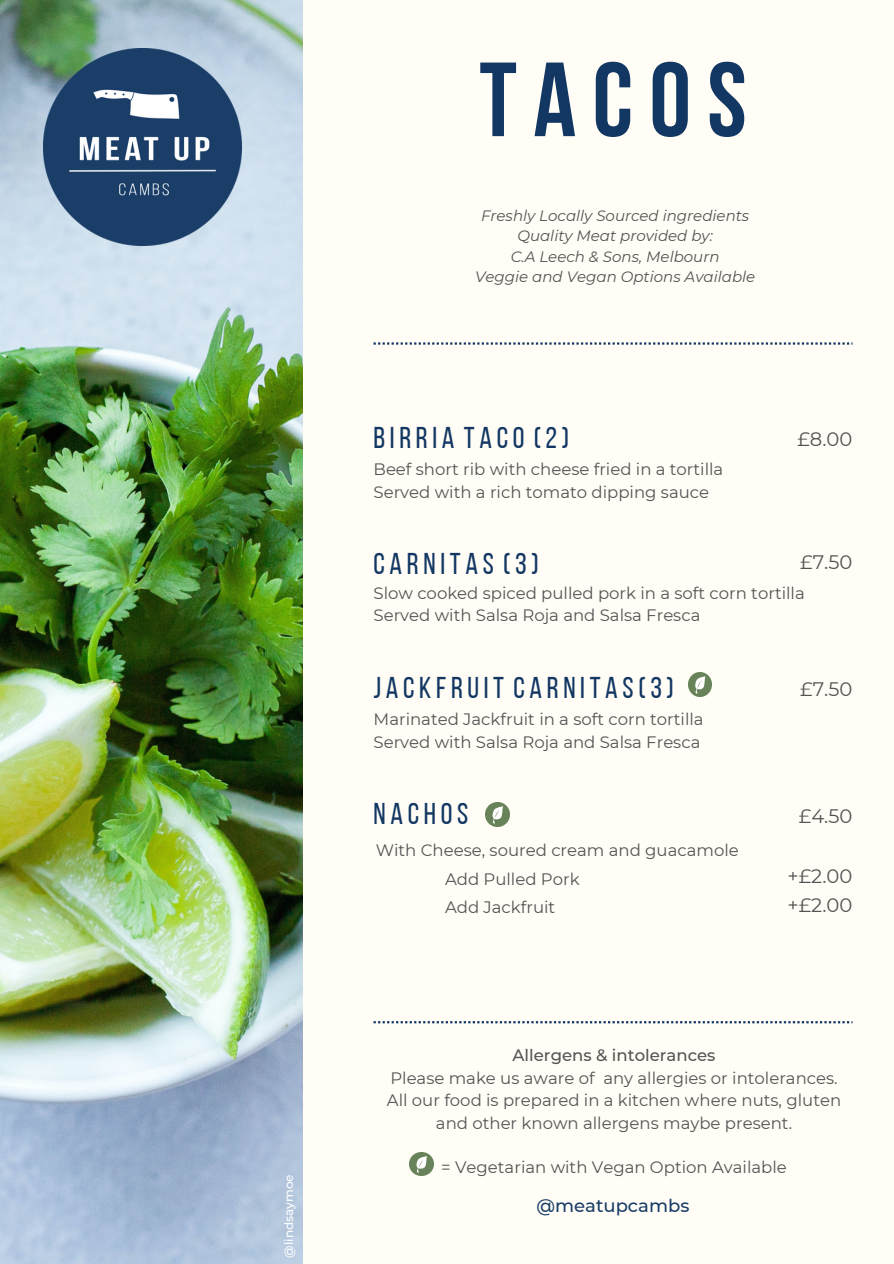
<style>
.page{position:relative;width:894px;height:1264px;background:#fff}
.page>*{position:absolute;margin:0;border:0;box-sizing:border-box;transform-origin:0 0}
.t1{font:105.15px "Bebas Neue Cyrillic";letter-spacing:.155em;color:#123763}
.t2{font:30px "Bebas Neue";letter-spacing:.155em;color:#123763}
.t3{font:19.5px "Montserrat";color:#545454}
.t4{font:500 18px "Montserrat";color:#1a3e68}
.t5{font:16.5px/22.5px "Montserrat";color:#545454;text-align:center}
.t6{font:500 16.5px "Montserrat";color:#545454}
.t7{font:italic 15px "Montserrat";color:#545454}
.t8{font:500 12px "Montserrat";color:#fff}
</style>
<div class="page">
<div style="left:0;top:0;width:893px;height:1263px;background:#fffdf6"></div>
<img style="left:0;top:0;width:302px;height:1263px">
<svg style="left:373px;top:342px;width:479px;height:2px"></svg>
<img style="left:688px;top:672px;width:23px;height:24px">
<img style="left:44px;top:49px;width:197px;height:197px">
<img style="left:485px;top:802px;width:24px;height:24px">
<svg style="left:373px;top:1021px;width:479px;height:2px"></svg>
<img style="left:409px;top:1152px;width:24px;height:23px">
<p class="t8" style="left:281px;top:1257px;width:85px;rotate:-90deg">@lindsaymoe</p>
<p class="t1" style="left:479px;top:57px;width:269px">TACOS</p>
<p class="t7" style="left:481px;top:207px;width:270px">Freshly Locally Sourced ingredients</p>
<p class="t7" style="left:517px;top:227px;width:197px">Quality Meat provided by:</p>
<p class="t7" style="left:510px;top:247px;width:210px">C.A Leech &amp; Sons, Melbourn</p>
<p class="t7" style="left:475px;top:267px;width:282px">Veggie and Vegan Options Available</p>
<p class="t2" style="left:373px;top:425px;width:197px">BIRRIA TACO (2)</p>
<p class="t5" style="left:373px;top:458px;width:351px">Beef short rib with cheese fried in a tortilla</p>
<p class="t5" style="left:373px;top:480px;width:337px">Served with a rich tomato dipping sauce</p>
<p class="t2" style="left:373px;top:551px;width:166px">CARNITAS (3)</p>
<p class="t3" style="left:797px;top:427px;width:56px">£8.00</p>
<p class="t3" style="left:800px;top:550px;width:54px">£7.50</p>
<p class="t5" style="left:373px;top:581px;width:432px">Slow cooked spiced pulled pork in a soft corn tortilla</p>
<p class="t5" style="left:373px;top:604px;width:328px">Served with Salsa Roja and Salsa Fresca</p>
<p class="t2" style="left:373px;top:675px;width:302px">JACKFRUIT CARNITAS(3)</p>
<p class="t5" style="left:373px;top:708px;width:331px">Marinated Jackfruit in a soft corn tortilla</p>
<p class="t5" style="left:373px;top:730px;width:328px">Served with Salsa Roja and Salsa Fresca</p>
<p class="t2" style="left:373px;top:802px;width:96px">NACHOS</p>
<p class="t5" style="left:375px;top:839px;width:364px">With Cheese, soured cream and guacamole</p>
<p class="t5" style="left:445px;top:867px;width:136px">Add Pulled Pork</p>
<p class="t5" style="left:445px;top:896px;width:112px">Add Jackfruit</p>
<p class="t3" style="left:800px;top:677px;width:54px">£7.50</p>
<p class="t3" style="left:798px;top:803px;width:55px">£4.50</p>
<p class="t3" style="left:787px;top:864px;width:66px">+£2.00</p>
<p class="t3" style="left:787px;top:893px;width:66px">+£2.00</p>
<p class="t6" style="left:512px;top:1045px;width:204px">Allergens &amp; intolerances</p>
<p class="t5" style="left:390px;top:1066px;width:449px">Please make us aware of any allergies or intolerances.</p>
<p class="t5" style="left:387px;top:1088px;width:455px">All our food is prepared in a kitchen where nuts, gluten and other known allergens maybe present.</p>
<p class="t5" style="left:441px;top:1155px;width:347px">= Vegetarian with Vegan Option Available</p>
<p class="t4" style="left:536px;top:1194px;width:154px">@meatupcambs</p>
</div>
